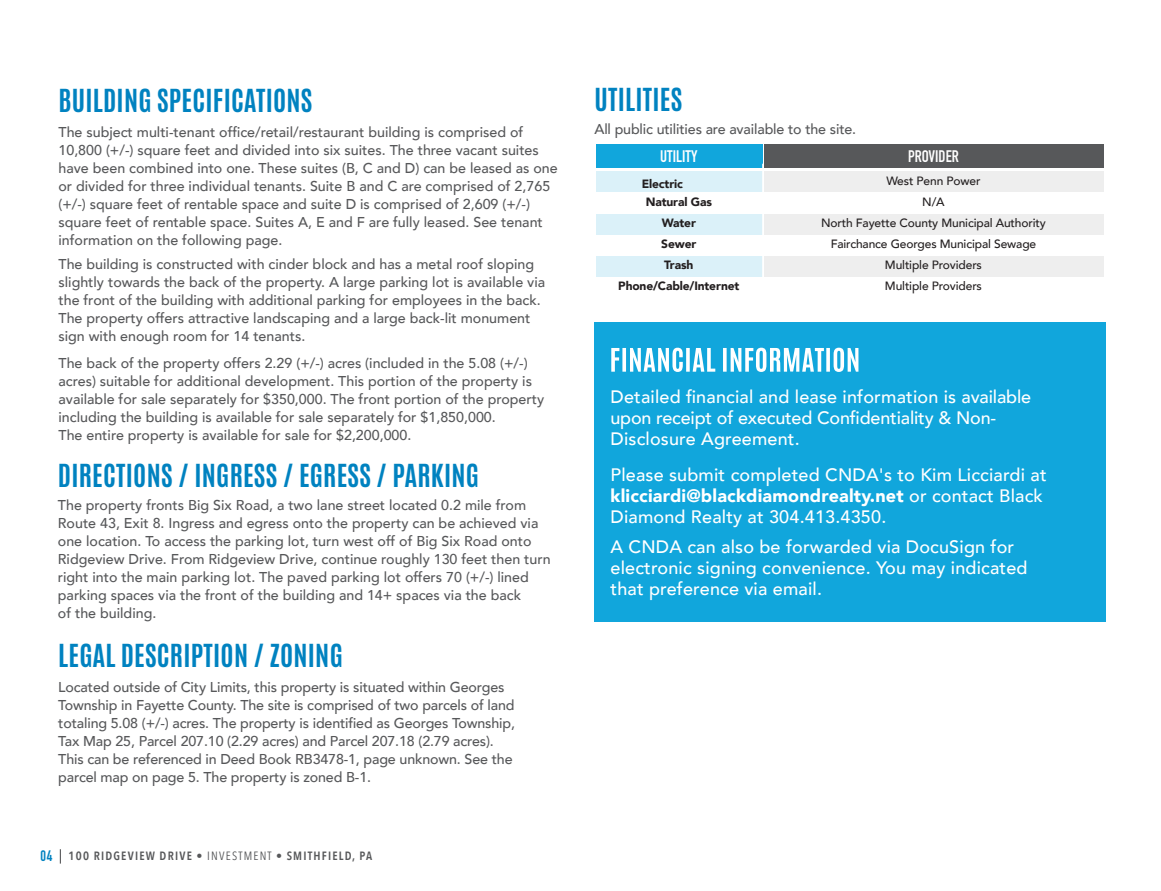
<style>
.page{position:relative;width:1161px;height:891px;background:#fff}
.page>*{position:absolute;margin:0;border:0;box-sizing:border-box;transform-origin:0 0}
.t1{font:27px "Antonio";letter-spacing:.01em;color:#0082c0}
.t2{font:500 18px/21px "Avenir";letter-spacing:.01em;color:#fff}
.t3{font:500 18px/21px "Avenir";letter-spacing:-.01em;color:#fff}
.t4{font:700 16.5px "DIN Condensed";color:#fff}
.t5{font:700 15px "DIN Condensed";color:#0082c0}
.t6{font:500 14.25px/18px "Avenir";color:#57585a}
.t7{font:500 12px "Avenir";letter-spacing:-.01em;color:#231f20}
.t8{font:900 12px "Avenir";letter-spacing:-.01em;color:#231f20}
.t9{font:600 12px "Avenir Next Condensed";letter-spacing:.1em;color:#57585a}
.s1{font-weight:400}
.s2{font-weight:900}
</style>
<div class="page">
<svg style="left:60px;top:849px;width:1px;height:15px"></svg>
<div style="left:596px;top:144px;width:166px;height:24px;background:#11a6dc"></div>
<div style="left:764px;top:144px;width:340px;height:24px;background:#57585a"></div>
<div style="left:596px;top:171px;width:166px;height:21px;background:#dbf1f9"></div>
<div style="left:596px;top:214px;width:166px;height:21px;background:#dbf1f9"></div>
<div style="left:596px;top:256px;width:166px;height:21px;background:#dbf1f9"></div>
<div style="left:764px;top:171px;width:340px;height:21px;background:#eee"></div>
<div style="left:764px;top:214px;width:340px;height:21px;background:#eee"></div>
<div style="left:764px;top:256px;width:340px;height:21px;background:#eee"></div>
<div style="left:594px;top:322px;width:512px;height:300px;background:#11a6dc"></div>
<svg style="left:611px;top:348px;width:247px;height:24px"></svg>
<p class="t1" style="left:58px;top:81px;width:256px">BUILDING SPECIFICATIONS</p>
<p class="t1" style="left:594px;top:81px;width:89px">UTILITIES</p>
<p class="t6" style="left:58px;top:123px;width:501px">The subject multi-tenant office/retail/restaurant building is comprised of 10,800 (+/-) square feet and divided into six suites. The three vacant suites have been combined into one. These suites (B, C and D) can be leased as one or divided for three individual tenants. Suite B and C are comprised of 2,765 (+/-) square feet of rentable space and suite D is comprised of 2,609 (+/-) square feet of rentable space. Suites A, E and F are fully leased. See tenant information on the following page.</p>
<p class="t6" style="left:58px;top:255px;width:488px">The building is constructed with cinder block and has a metal roof sloping slightly towards the back of the property. A large parking lot is available via the front of the building with additional parking for employees in the back.<br>The property offers attractive landscaping and a large back-lit monument sign with enough room for 14 tenants.</p>
<p class="t6" style="left:58px;top:354px;width:487px">The back of the property offers 2.29 (+/-) acres (included in the 5.08 (+/-) acres) suitable for additional development. This portion of the property is available for sale separately for $350,000. The front portion of the property including the building is available for sale separately for $1,850,000.<br>The entire property is available for sale for $2,200,000.</p>
<p class="t1" style="left:58px;top:456px;width:423px">DIRECTIONS / INGRESS / EGRESS / PARKING</p>
<p class="t6" style="left:58px;top:496px;width:494px">The property fronts Big Six Road, a two lane street located 0.2 mile from Route 43, Exit 8. Ingress and egress onto the property can be achieved via one location. To access the parking lot, turn west off of Big Six Road onto Ridgeview Drive. From Ridgeview Drive, continue roughly 130 feet then turn right into the main parking lot. The paved parking lot offers 70 (+/-) lined parking spaces via the front of the building and 14+ spaces via the back<br>of the building.</p>
<p class="t1" style="left:58px;top:637px;width:286px">LEGAL DESCRIPTION / ZONING</p>
<p class="t6" style="left:58px;top:677px;width:458px">Located outside of City Limits, this property is situated within Georges Township in Fayette County. The site is comprised of two parcels of land totaling 5.08 (+/-) acres. The property is identified as Georges Township, Tax Map 25, Parcel 207.10 (2.29 acres) and Parcel 207.18 (2.79 acres).<br>This can be referenced in Deed Book RB3478-1, page unknown. See the parcel map on page 5. The property is zoned B-1.</p>
<p class="t5" style="left:40px;top:846px;width:13px">04</p>
<p class="t9" style="left:69px;top:845px;width:305px">100 RIDGEVIEW DRIVE <span class="s1">• INVESTMENT •</span> SMITHFIELD, PA</p>
<p class="t6" style="left:594px;top:119px;width:263px">All public utilities are available to the site.</p>
<p class="t4" style="left:660px;top:145px;width:39px">UTILITY</p>
<p class="t4" style="left:908px;top:145px;width:52px">PROVIDER</p>
<p class="t8" style="left:642px;top:173px;width:43px">Electric</p>
<p class="t7" style="left:886px;top:170px;width:96px">West Penn Power</p>
<p class="t8" style="left:646px;top:192px;width:68px">Natural Gas</p>
<p class="t7" style="left:922px;top:192px;width:24px">N/A</p>
<p class="t8" style="left:662px;top:213px;width:36px">Water</p>
<p class="t8" style="left:664px;top:255px;width:31px">Trash</p>
<p class="t7" style="left:821px;top:213px;width:226px">North Fayette County Municipal Authority</p>
<p class="t7" style="left:885px;top:255px;width:99px">Multiple Providers</p>
<p class="t8" style="left:661px;top:234px;width:37px">Sewer</p>
<p class="t7" style="left:831px;top:234px;width:207px">Fairchance Georges Municipal Sewage</p>
<p class="t8" style="left:618px;top:276px;width:123px">Phone/Cable/Internet</p>
<p class="t7" style="left:885px;top:276px;width:99px">Multiple Providers</p>
<p class="t2" style="left:610px;top:386px;width:422px">Detailed financial and lease information is available</p>
<p class="t3" style="left:610px;top:407px;width:387px">upon receipt of executed Confidentiality &amp; Non-<br>Disclosure Agreement.</p>
<p class="t2" style="left:610px;top:464px;width:438px">Please submit completed CNDA's to Kim Licciardi at <span class="s2">klicciardi@blackdiamondrealty.net</span> or contact Black<br>Diamond Realty at 304.413.4350.</p>
<p class="t2" style="left:610px;top:536px;width:419px">A CNDA can also be forwarded via DocuSign for electronic signing convenience. You may indicated that preference via email.</p>
</div>
